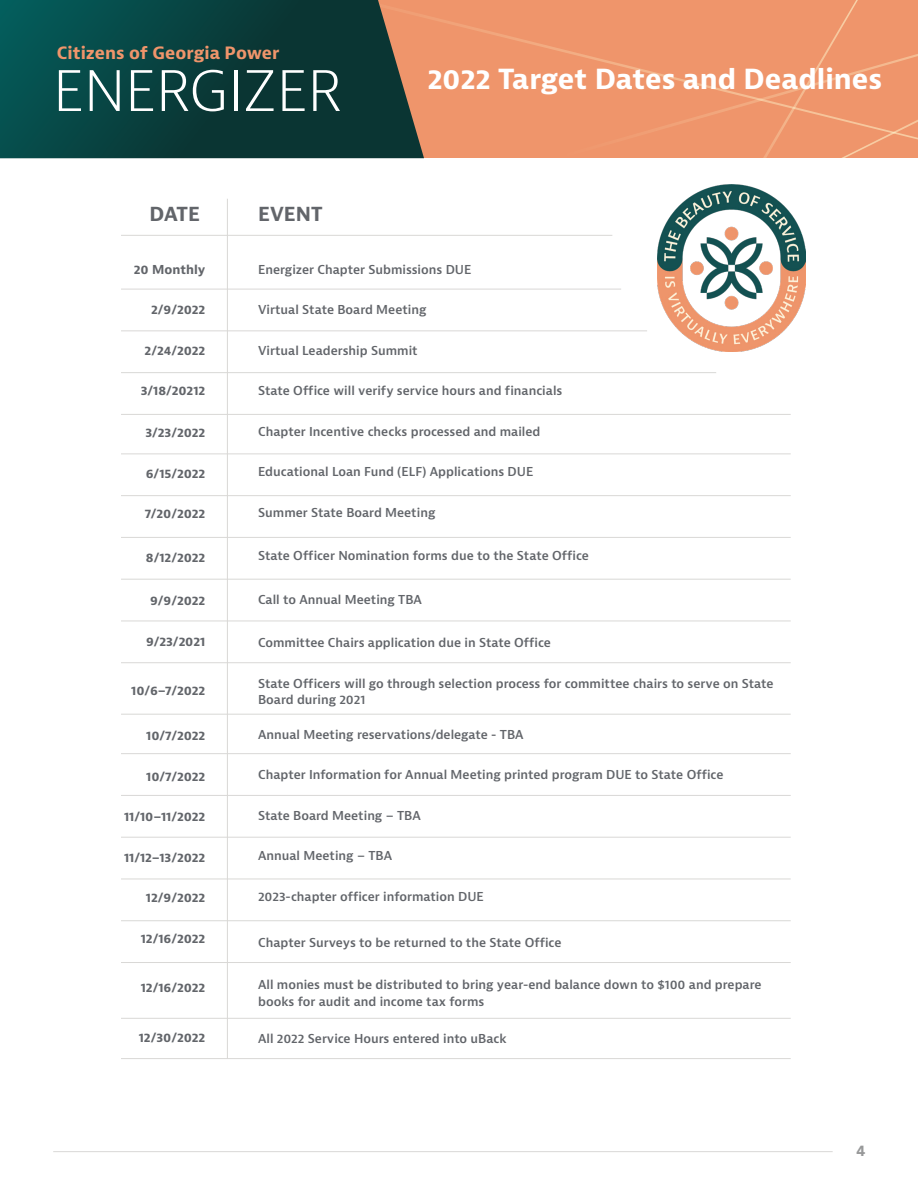
<style>
.page{position:relative;width:918px;height:1188px;background:#fff}
.page>*{position:absolute;margin:0;border:0;box-sizing:border-box;transform-origin:0 0}
.t1{font:300 54.3px "Bernina Sans";color:#fff}
.t2{font:700 27px "Bernina Sans";letter-spacing:-.005em;color:#fff}
.t3{font:700 18.9px "Bernina Sans";color:#62656a}
.t4{font:700 16.65px "Bernina Sans";color:#ef956b}
.t5{font:700 15px "Bernina Sans";color:#98999a}
.t6{font:600 12px/16.5px "Bernina Sans";color:#62656a}
.t7{font:700 12px "Bernina Sans";letter-spacing:-.005em;color:#62656a}
</style>
<div class="page">
<div style="left:424px;top:0;width:130px;height:143px;background:#ef956b"></div>
<div style="left:554px;top:0;width:364px;height:158px;background:#ef956b"></div>
<svg style="left:0;top:0;width:424px;height:158px;background:#13433f"></svg>
<hr style="left:53px;top:1151px;width:780px;height:1px;background:#d9d8d6">
<img style="left:657px;top:185px;width:148px;height:167px">
<hr style="left:121px;top:235px;width:491px;height:1px;background:#d9d8d6">
<hr style="left:227px;top:199px;width:1px;height:860px;background:#d9d8d6">
<hr style="left:121px;top:289px;width:500px;height:1px;background:#d9d8d6">
<hr style="left:121px;top:453px;width:670px;height:1px;background:#d9d8d6">
<hr style="left:121px;top:753px;width:670px;height:1px;background:#d9d8d6">
<hr style="left:121px;top:579px;width:670px;height:1px;background:#d9d8d6">
<hr style="left:121px;top:879px;width:670px;height:1px;background:#d9d8d6">
<hr style="left:121px;top:372px;width:595px;height:1px;background:#d9d8d6">
<hr style="left:121px;top:537px;width:670px;height:1px;background:#d9d8d6">
<hr style="left:121px;top:837px;width:670px;height:1px;background:#d9d8d6">
<hr style="left:121px;top:662px;width:670px;height:1px;background:#d9d8d6">
<hr style="left:121px;top:1018px;width:670px;height:1px;background:#d9d8d6">
<hr style="left:121px;top:962px;width:670px;height:1px;background:#d9d8d6">
<hr style="left:121px;top:330px;width:526px;height:1px;background:#d9d8d6">
<hr style="left:121px;top:495px;width:670px;height:1px;background:#d9d8d6">
<hr style="left:121px;top:795px;width:670px;height:1px;background:#d9d8d6">
<hr style="left:121px;top:621px;width:670px;height:1px;background:#d9d8d6">
<hr style="left:121px;top:920px;width:670px;height:1px;background:#d9d8d6">
<hr style="left:121px;top:414px;width:670px;height:1px;background:#d9d8d6">
<hr style="left:121px;top:714px;width:670px;height:1px;background:#d9d8d6">
<hr style="left:121px;top:1058px;width:670px;height:1px;background:#d9d8d6">
<h3 class="t4" style="left:57px;top:42px;width:224px">Citizens of Georgia Power</h3>
<h1 class="t1" style="left:53px;top:55px;width:290px">ENERGIZER</h1>
<p class="t3" style="left:149px;top:202px;width:52px">DATE</p>
<p class="t3" style="left:258px;top:202px;width:66px">EVENT</p>
<h2 class="t2" style="left:427px;top:62px;width:456px">2022 Target Dates and Deadlines</h2>
<p class="t7" style="left:134px;top:261px;width:73px">20 Monthly</p>
<p class="t7" style="left:151px;top:302px;width:56px">2/9/2022</p>
<p class="t7" style="left:145px;top:342px;width:62px">2/24/2022</p>
<p class="t7" style="left:141px;top:383px;width:66px">3/18/20212</p>
<p class="t7" style="left:145px;top:425px;width:61px">3/23/2022</p>
<p class="t7" style="left:146px;top:465px;width:61px">6/15/2022</p>
<p class="t7" style="left:145px;top:506px;width:62px">7/20/2022</p>
<p class="t7" style="left:146px;top:549px;width:61px">8/12/2022</p>
<p class="t7" style="left:150px;top:593px;width:57px">9/9/2022</p>
<p class="t7" style="left:146px;top:633px;width:61px">9/23/2021</p>
<p class="t7" style="left:131px;top:683px;width:76px">10/6–7/2022</p>
<p class="t7" style="left:146px;top:728px;width:61px">10/7/2022</p>
<p class="t7" style="left:146px;top:768px;width:61px">10/7/2022</p>
<p class="t7" style="left:124px;top:809px;width:83px">11/10–11/2022</p>
<p class="t7" style="left:124px;top:849px;width:83px">11/12–13/2022</p>
<p class="t7" style="left:146px;top:890px;width:61px">12/9/2022</p>
<p class="t7" style="left:141px;top:930px;width:66px">12/16/2022</p>
<p class="t7" style="left:141px;top:980px;width:66px">12/16/2022</p>
<p class="t7" style="left:139px;top:1029px;width:68px">12/30/2022</p>
<p class="t6" style="left:258px;top:261px;width:215px">Energizer Chapter Submissions DUE</p>
<p class="t6" style="left:258px;top:302px;width:170px">Virtual State Board Meeting</p>
<p class="t6" style="left:258px;top:342px;width:161px">Virtual Leadership Summit</p>
<p class="t6" style="left:258px;top:383px;width:306px">State Office will verify service hours and financials</p>
<p class="t6" style="left:258px;top:423px;width:284px">Chapter Incentive checks processed and mailed</p>
<p class="t6" style="left:258px;top:464px;width:277px">Educational Loan Fund (ELF) Applications DUE</p>
<p class="t6" style="left:258px;top:504px;width:179px">Summer State Board Meeting</p>
<p class="t6" style="left:258px;top:548px;width:332px">State Officer Nomination forms due to the State Office</p>
<p class="t6" style="left:258px;top:591px;width:165px">Call to Annual Meeting TBA</p>
<p class="t6" style="left:258px;top:635px;width:294px">Committee Chairs application due in State Office</p>
<p class="t6" style="left:258px;top:675px;width:517px">State Officers will go through selection process for committee chairs to serve on State<br>Board during 2021</p>
<p class="t6" style="left:258px;top:726px;width:267px">Annual Meeting reservations/delegate - TBA</p>
<p class="t6" style="left:258px;top:767px;width:467px">Chapter Information for Annual Meeting printed program DUE to State Office</p>
<p class="t6" style="left:258px;top:807px;width:164px">State Board Meeting – TBA</p>
<p class="t6" style="left:258px;top:848px;width:135px">Annual Meeting – TBA</p>
<p class="t6" style="left:258px;top:888px;width:227px">2023-chapter officer information DUE</p>
<p class="t6" style="left:258px;top:935px;width:305px">Chapter Surveys to be returned to the State Office</p>
<p class="t6" style="left:258px;top:977px;width:505px">All monies must be distributed to bring year-end balance down to $100 and prepare books for audit and income tax forms</p>
<p class="t6" style="left:258px;top:1031px;width:250px">All 2022 Service Hours entered into uBack</p>
<p class="t5" style="left:856px;top:1141px;width:11px">4</p>
</div>
